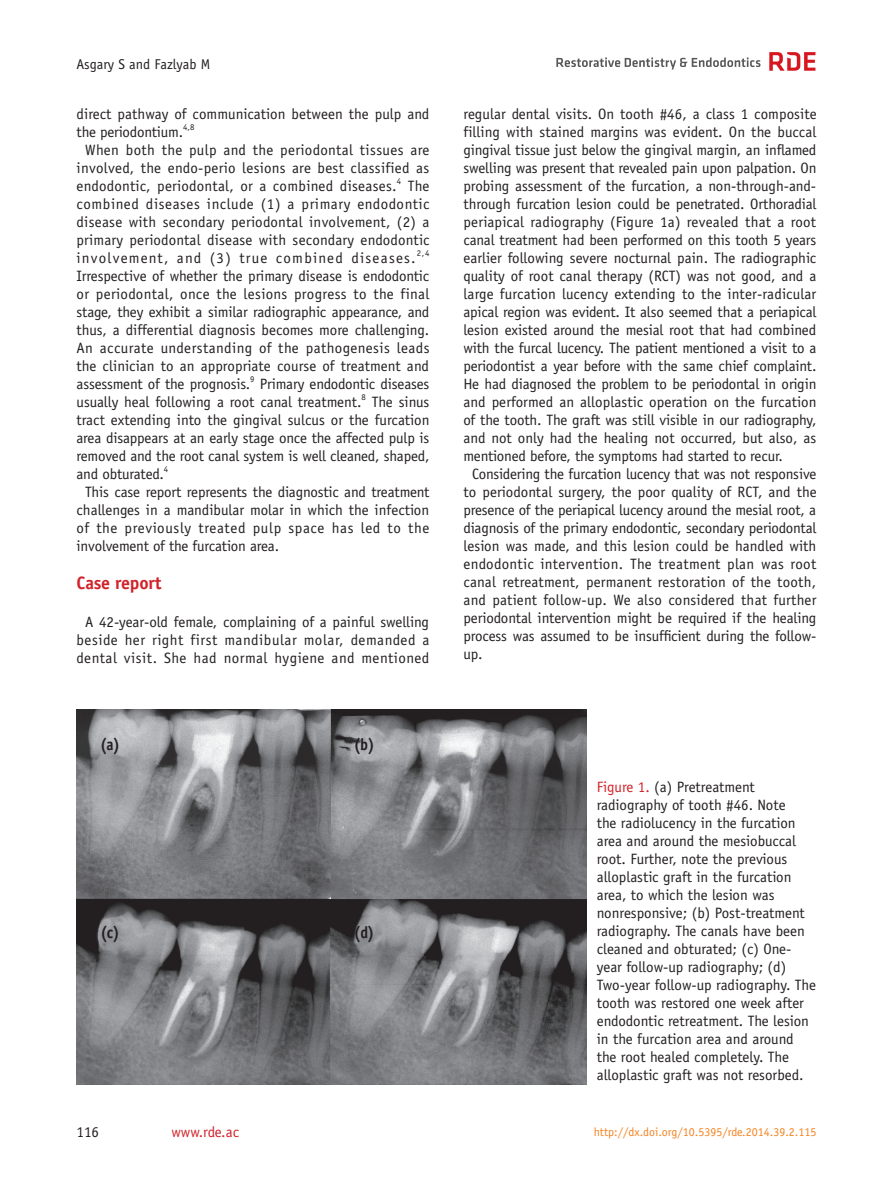
<style>
.page{position:relative;width:893px;height:1191px;background:#fff}
.page>*{position:absolute;margin:0;border:0;box-sizing:border-box;transform-origin:0 0}
.t1{font:700 18px "Officina Sans Std";letter-spacing:-.01em;color:#d1232a}
.t2{font:700 16.5px "Officina Sans Std";color:#231f20;scale:.9 1}
.t3{font:15px/18px "Officina Sans Std";letter-spacing:-.005em;color:#231f20;text-align:justify}
.t4{font:15px "Officina Sans Std";letter-spacing:.015em;color:#231f20}
.t5{font:15px/18px "Officina Sans Std";letter-spacing:.02em;color:#231f20;text-align:center}
.t6{font:15px "Officina Sans Std";letter-spacing:.025em;color:#231f20}
.t7{font:15px "Officina Sans Std";color:#d1232a}
.t8{font:14.25px "Officina Sans Std";color:#231f20}
.t9{font:12px "Officina Sans Std";color:#f58220}
.t10{font:8.7px "Officina Sans Std";color:#231f20}
.s1{color:#d1232a}
</style>
<div class="page">
<svg style="left:556px;top:57px;width:204px;height:13px"></svg>
<svg style="left:769px;top:52px;width:46px;height:19px"></svg>
<img style="left:77px;top:709px;width:509px;height:375px">
<p class="t8" style="left:77px;top:55px;width:135px">Asgary S and Fazlyab M</p>
<p class="t3" style="left:77px;top:105px;width:354px">direct pathway of communication between the pulp and the periodontium.</p>
<p class="t10" style="left:183px;top:122px;width:13px">4,8</p>
<p class="t3" style="left:77px;top:141px;width:354px;text-indent:9px">When both the pulp and the periodontal tissues are involved, the endo-perio lesions are best classified as endodontic, periodontal, or a combined diseases.</p>
<p class="t10" style="left:397px;top:176px;width:6px">4</p>
<p class="t3" style="left:77px;top:177px;width:354px;text-indent:331px">The combined diseases include (1) a primary endodontic disease with secondary periodontal involvement, (2) a primary periodontal disease with secondary endodontic involvement, and (3) true combined diseases.</p>
<p class="t10" style="left:417px;top:248px;width:14px">2,4</p>
<p class="t3" style="left:77px;top:267px;width:355px">Irrespective of whether the primary disease is endodontic or periodontal, once the lesions progress to the final stage, they exhibit a similar radiographic appearance, and thus, a differential diagnosis becomes more challenging.<br>An accurate understanding of the pathogenesis leads the clinician to an appropriate course of treatment and assessment of the prognosis.</p>
<p class="t10" style="left:250px;top:374px;width:6px">9</p>
<p class="t3" style="left:77px;top:375px;width:354px;text-indent:183px">Primary endodontic diseases usually heal following a root canal treatment.</p>
<p class="t10" style="left:361px;top:392px;width:6px">8</p>
<p class="t3" style="left:77px;top:393px;width:354px;text-indent:295px">The sinus tract extending into the gingival sulcus or the furcation area disappears at an early stage once the affected pulp is removed and the root canal system is well cleaned, shaped, and obturated.</p>
<p class="t10" style="left:164px;top:464px;width:6px">4</p>
<p class="t3" style="left:77px;top:483px;width:354px;text-indent:9px">This case report represents the diagnostic and treatment challenges in a mandibular molar in which the infection of the previously treated pulp space has led to the involvement of the furcation area.</p>
<p class="t1" style="left:77px;top:572px;width:86px">Case report</p>
<p class="t5" style="left:77px;top:612px;width:354px">A 42-year-old female, complaining of a painful swelling beside her right first mandibular molar, demanded a dental visit. She had normal hygiene and mentioned</p>
<p class="t2" style="left:100px;top:734px;width:24px">(a)</p>
<p class="t2" style="left:354px;top:734px;width:25px">(b)</p>
<p class="t2" style="left:100px;top:921px;width:23px">(c)</p>
<p class="t2" style="left:354px;top:921px;width:25px">(d)</p>
<p class="t3" style="left:77px;top:1122px;width:24px">116</p>
<p class="t7" style="left:172px;top:1122px;width:69px">www.rde.ac</p>
<p class="t3" style="left:463px;top:105px;width:355px">regular dental visits. On tooth #46, a class 1 composite</p>
<p class="t3" style="left:463px;top:123px;width:354px">filling with stained margins was evident. On the buccal</p>
<p class="t3" style="left:463px;top:141px;width:354px">gingival tissue just below the gingival margin, an inflamed</p>
<p class="t3" style="left:463px;top:159px;width:354px">swelling was present that revealed pain upon palpation. On</p>
<p class="t3" style="left:463px;top:177px;width:354px">probing assessment of the furcation, a non-through-and-</p>
<p class="t3" style="left:463px;top:195px;width:355px">through furcation lesion could be penetrated. Orthoradial</p>
<p class="t4" style="left:463px;top:213px;width:354px">periapical radiography (Figure 1a) revealed that a root</p>
<p class="t3" style="left:463px;top:231px;width:354px">canal treatment had been performed on this tooth 5 years</p>
<p class="t3" style="left:463px;top:249px;width:354px">earlier following severe nocturnal pain. The radiographic</p>
<p class="t3" style="left:463px;top:267px;width:354px">quality of root canal therapy (RCT) was not good, and a</p>
<p class="t3" style="left:463px;top:285px;width:354px">large furcation lucency extending to the inter-radicular</p>
<p class="t3" style="left:463px;top:303px;width:354px">apical region was evident. It also seemed that a periapical</p>
<p class="t3" style="left:463px;top:321px;width:354px">lesion existed around the mesial root that had combined</p>
<p class="t3" style="left:463px;top:339px;width:354px">with the furcal lucency. The patient mentioned a visit to a</p>
<p class="t3" style="left:463px;top:357px;width:354px">periodontist a year before with the same chief complaint.</p>
<p class="t3" style="left:463px;top:375px;width:354px">He had diagnosed the problem to be periodontal in origin</p>
<p class="t3" style="left:463px;top:393px;width:354px">and performed an alloplastic operation on the furcation</p>
<p class="t3" style="left:463px;top:411px;width:354px">of the tooth. The graft was still visible in our radiography,</p>
<p class="t3" style="left:463px;top:429px;width:354px">and not only had the healing not occurred, but also, as</p>
<p class="t3" style="left:463px;top:447px;width:321px">mentioned before, the symptoms had started to recur.</p>
<p class="t3" style="left:472px;top:465px;width:346px">Considering the furcation lucency that was not responsive</p>
<p class="t3" style="left:463px;top:483px;width:355px">to periodontal surgery, the poor quality of RCT, and the</p>
<p class="t3" style="left:463px;top:501px;width:354px">presence of the periapical lucency around the mesial root, a</p>
<p class="t3" style="left:463px;top:519px;width:354px">diagnosis of the primary endodontic, secondary periodontal</p>
<p class="t3" style="left:463px;top:537px;width:354px">lesion was made, and this lesion could be handled with</p>
<p class="t6" style="left:463px;top:555px;width:354px">endodontic intervention. The treatment plan was root</p>
<p class="t4" style="left:463px;top:573px;width:354px">canal retreatment, permanent restoration of the tooth,</p>
<p class="t4" style="left:463px;top:591px;width:354px">and patient follow-up. We also considered that further</p>
<p class="t3" style="left:463px;top:609px;width:354px">periodontal intervention might be required if the healing</p>
<p class="t3" style="left:463px;top:627px;width:354px">process was assumed to be insufficient during the follow-</p>
<p class="t3" style="left:463px;top:645px;width:21px">up.</p>
<p class="t3" style="left:597px;top:778px;width:221px;text-align:left"><span class="s1">Figure 1.</span> (a) Pretreatment radiography of tooth #46. Note<br>the radiolucency in the furcation area and around the mesiobuccal root. Further, note the previous alloplastic graft in the furcation area, to which the lesion was nonresponsive; (b) Post-treatment radiography. The canals have been cleaned and obturated; (c) One&shy;year follow-up radiography; (d)<br>Two-year follow-up radiography. The tooth was restored one week after endodontic retreatment. The lesion in the furcation area and around the root healed completely. The alloplastic graft was not resorbed.</p>
<p class="t9" style="left:594px;top:1124px;width:224px">http://dx.doi.org/10.5395/rde.2014.39.2.115</p>
</div>
